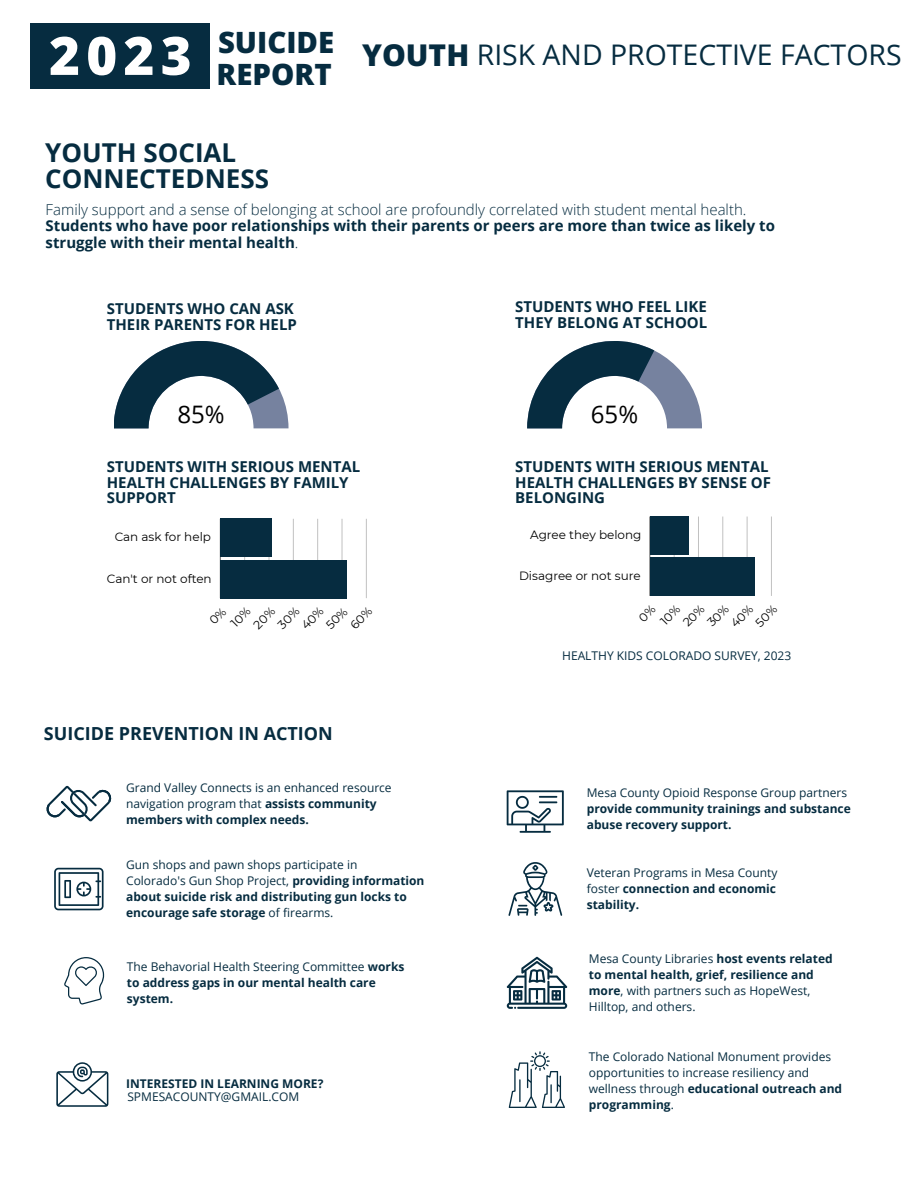
<style>
.page{position:relative;width:918px;height:1188px;background:#fff}
.page>*{position:absolute;margin:0;border:0;box-sizing:border-box;transform-origin:0 0}
.t1{font:800 52.95px "Open Sans";color:#fff}
.t2{font:800 29.4px "Open Sans";color:#062c40}
.t3{font:28.35px "Open Sans";color:#062c40}
.t4{font:700 25.95px/25.8px "Open Sans";color:#062c40}
.t5{font:24.15px "Open Sans";color:#000}
.t6{font:700 18px "Open Sans";color:#062c40}
.t7{font:700 15px/15.8px "Open Sans";color:#062c40}
.t8{font:12px/16px "Open Sans";color:#062c40}
.t9{font:700 12px/16px "Open Sans";color:#062c40}
.t10{font:12px "Montserrat";color:#000}
.s1{font-weight:800;font-size:30px}
.s2{font-weight:300}
.s3{font-weight:700}
.s4{font-weight:400}
</style>
<div class="page">
<svg style="left:507px;top:790px;width:57px;height:43px"></svg>
<svg style="left:54px;top:868px;width:50px;height:42px"></svg>
<svg style="left:508px;top:862px;width:54px;height:54px"></svg>
<svg style="left:507px;top:957px;width:60px;height:51px"></svg>
<svg style="left:64px;top:957px;width:40px;height:47px"></svg>
<svg style="left:46px;top:786px;width:66px;height:35px"></svg>
<div style="left:31px;top:24px;width:179px;height:65px;background:#062c40"></div>
<svg style="left:56px;top:1062px;width:52px;height:45px"></svg>
<svg style="left:509px;top:1051px;width:56px;height:57px"></svg>
<svg style="left:114px;top:341px;width:175px;height:87px"></svg>
<svg style="left:527px;top:341px;width:175px;height:87px"></svg>
<hr style="left:220px;top:519px;width:1px;height:79px;background:#818181">
<hr style="left:244px;top:519px;width:1px;height:79px;background:#cacaca">
<hr style="left:269px;top:519px;width:1px;height:79px;background:#dfdfdf">
<hr style="left:293px;top:519px;width:1px;height:79px;background:#cacaca">
<hr style="left:317px;top:519px;width:1px;height:79px;background:#cbcbcb">
<hr style="left:342px;top:519px;width:1px;height:79px;background:#dedede">
<hr style="left:366px;top:519px;width:1px;height:79px;background:#c9c9c9">
<div style="left:220px;top:519px;width:51px;height:38px;background:#062c40"></div>
<div style="left:220px;top:560px;width:127px;height:38px;background:#062c40"></div>
<hr style="left:650px;top:517px;width:1px;height:79px;background:#000;opacity:.6">
<hr style="left:674px;top:517px;width:1px;height:79px;background:#000;opacity:.25">
<hr style="left:698px;top:517px;width:1px;height:79px;background:#c1c1c1">
<hr style="left:722px;top:517px;width:1px;height:79px;background:#d2d2d2">
<hr style="left:747px;top:517px;width:1px;height:79px;background:#d8d8d8">
<hr style="left:771px;top:517px;width:1px;height:79px;background:#c4c4c4">
<div style="left:650px;top:517px;width:39px;height:38px;background:#062c40"></div>
<div style="left:650px;top:558px;width:104px;height:38px;background:#062c40"></div>
<h2 class="t1" style="left:49px;top:18px;width:144px">2023</h2>
<h1 class="t2" style="left:218px;top:21px;width:118px">SUICIDE</h1>
<h2 class="t2" style="left:217px;top:54px;width:117px">REPORT</h2>
<p class="t3" style="left:362px;top:35px;width:541px"><span class="s1">YOUTH</span> RISK AND PROTECTIVE FACTORS</p>
<p class="t4" style="left:45px;top:139px;width:225px">YOUTH SOCIAL<br>CONNECTEDNESS</p>
<p class="t7" style="left:46px;top:200px;width:731px;line-height:16.8px"><span class="s2">Family support and a sense of belonging at school are profoundly correlated with student mental health.<br></span>Students who have poor relationships with their parents or peers are more than twice as likely to struggle with their mental health<span class="s2">.</span></p>
<p class="t7" style="left:107px;top:301px;width:192px">STUDENTS WHO CAN ASK<br>THEIR PARENTS FOR HELP</p>
<p class="t7" style="left:515px;top:298px;width:194px">STUDENTS WHO FEEL LIKE<br>THEY BELONG AT SCHOOL</p>
<h3 class="t5" style="left:177px;top:397px;width:49px">85%</h3>
<h3 class="t5" style="left:591px;top:397px;width:49px">65%</h3>
<p class="t7" style="left:107px;top:458px;width:255px">STUDENTS WITH SERIOUS MENTAL<br>HEALTH CHALLENGES BY FAMILY<br>SUPPORT</p>
<p class="t10" style="left:115px;top:530px;width:98px">Can ask for help</p>
<p class="t10" style="left:107px;top:571px;width:106px">Can't or not often</p>
<h5 class="t6" style="left:44px;top:720px;width:290px">SUICIDE PREVENTION IN ACTION</h5>
<p class="t7" style="left:515px;top:458px;width:257px">STUDENTS WITH SERIOUS MENTAL<br>HEALTH CHALLENGES BY SENSE OF<br>BELONGING</p>
<p class="t10" style="left:530px;top:527px;width:113px">Agree they belong</p>
<p class="t10" style="left:519px;top:569px;width:123px">Disagree or not sure</p>
<p class="t8" style="left:562px;top:648px;width:231px">HEALTHY KIDS COLORADO SURVEY, 2023</p>
<h2 class="t8" style="left:126px;top:779px;width:267px">Grand Valley Connects is an enhanced resource navigation program that <span class="s3">assists community members with complex needs.</span></h2>
<h3 class="t9" style="left:587px;top:784px;width:266px"><span class="s4">Mesa County Opioid Response Group partners </span>provide community trainings and substance abuse recovery support.</h3>
<h4 class="t8" style="left:126px;top:856px;width:233px">Gun shops and pawn shops participate in</h4>
<p class="t9" style="left:126px;top:872px;width:300px"><span class="s4">Colorado's Gun Shop Project,</span> providing information about suicide risk and distributing gun locks to encourage safe storage <span class="s4">of firearms.</span></p>
<h6 class="t8" style="left:587px;top:864px;width:192px;text-align:justify">Veteran Programs in Mesa County foster <span class="s3">connection and economic stability.</span></h6>
<h6 class="t8" style="left:589px;top:950px;width:245px">Mesa County Libraries <span class="s3">host events related to mental health, grief, resilience and more</span>, with partners such as HopeWest, Hilltop, and others.</h6>
<h6 class="t9" style="left:127px;top:958px;width:279px"><span class="s4">The Behavorial Health Steering Committee</span> works to address gaps in our mental health care system.</h6>
<h6 class="t9" style="left:126px;top:1075px;width:199px">INTERESTED IN LEARNING MORE?</h6>
<p class="t8" style="left:127px;top:1088px;width:173px">SPMESACOUNTY@GMAIL.COM</p>
<p class="t8" style="left:589px;top:1048px;width:255px">The Colorado National Monument provides opportunities to increase resiliency and wellness through <span class="s3">educational outreach and programming</span>.</p>
</div>
